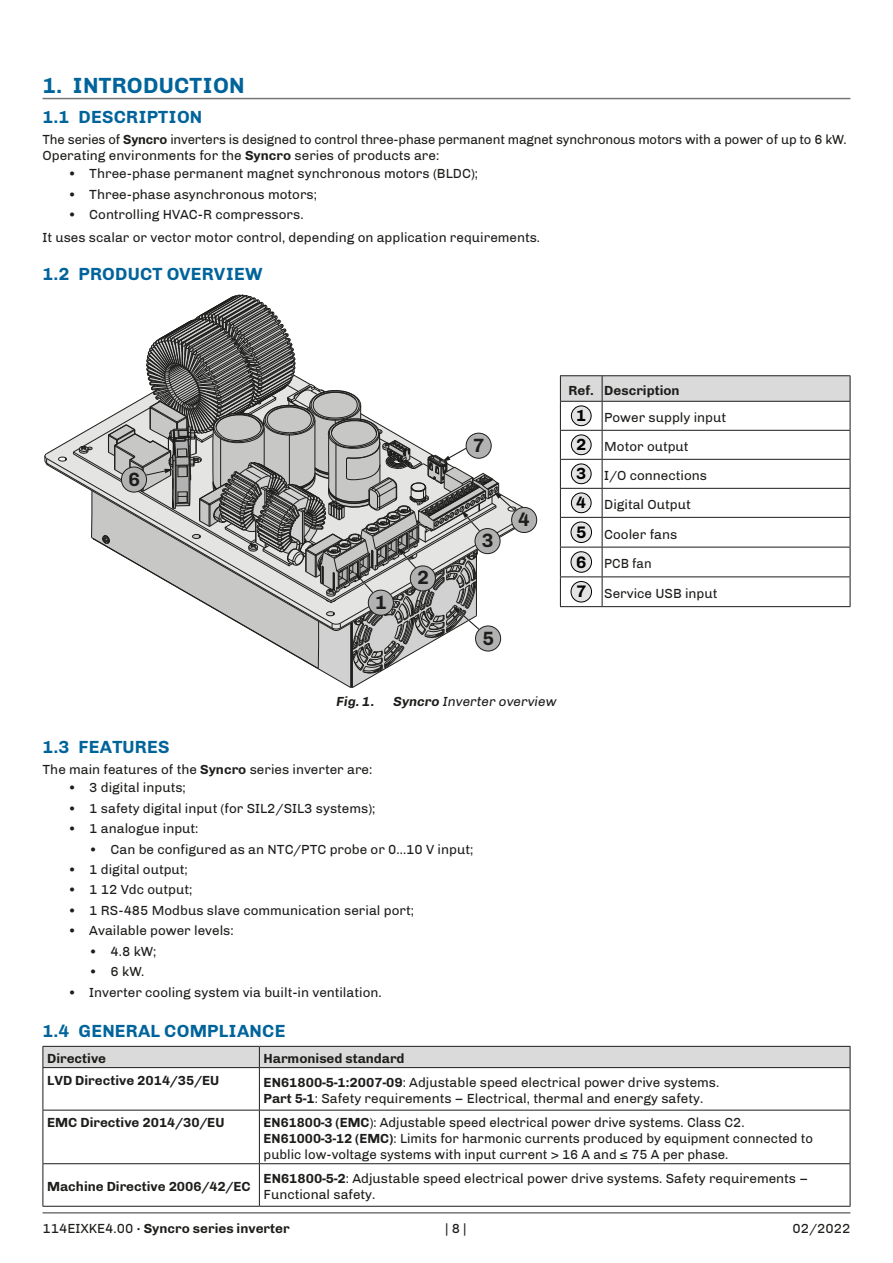
<style>
.page{position:relative;width:893px;height:1263px;background:#fff}
.page>*{position:absolute;margin:0;border:0;box-sizing:border-box;transform-origin:0 0}
.t1{font:700 22.5px "Chivo";letter-spacing:.01em;color:#00649b}
.t2{font:700 19.35px "Chivo";color:#1d1d1b}
.t3{font:700 18px "Chivo";letter-spacing:.01em;color:#00649b}
.t4{font:13.5px/16.2px "Chivo";color:#1d1d1b}
.t5{font:700 13.5px "Chivo";color:#1d1d1b}
.t6{font:italic 13.5px "Chivo";color:#1d1d1b}
.t7{font:13.5px "Chivo";color:#1d1d1b;scale:.95 1}
.t8{font:italic 700 13.5px "Chivo";color:#1d1d1b}
.s1{font-weight:700}
.s2{font-weight:700;font-size:16.65px;color:#000}
.s3{font-weight:700;font-size:17.1px;color:#000}
.s4{font-weight:400}
</style>
<div class="page">
<hr style="left:43px;top:1212px;width:807px;height:1px;background:#75767a">
<hr style="left:43px;top:98px;width:807px;height:1px;background:#75767a">
<svg style="left:512px;top:507px;width:25px;height:25px"></svg>
<div style="left:511px;top:507px;width:26px;height:26px;border:1px solid #1d1d1b;border-radius:50%"></div>
<svg style="left:44px;top:295px;width:486px;height:393px"></svg>
<hr style="left:560px;top:606px;width:42px;height:1px;background:#1d1d1b">
<hr style="left:602px;top:606px;width:248px;height:1px;background:#1d1d1b">
<hr style="left:560px;top:375px;width:42px;height:1px;background:#1d1d1b">
<hr style="left:602px;top:375px;width:248px;height:1px;background:#1d1d1b">
<svg style="left:560px;top:376px;width:291px;height:230px"></svg>
<hr style="left:560px;top:401px;width:42px;height:1px;background:#1d1d1b">
<hr style="left:602px;top:401px;width:248px;height:1px;background:#1d1d1b">
<div style="left:571px;top:406px;width:20px;height:20px;background:#e3e3e3;border-radius:50%"></div>
<div style="left:571px;top:405px;width:20px;height:21px;border:1px solid #000;border-radius:50%"></div>
<div style="left:571px;top:435px;width:20px;height:20px;background:#e3e3e3;border-radius:50%"></div>
<div style="left:571px;top:434px;width:20px;height:21px;border:1px solid #000;border-radius:50%"></div>
<div style="left:571px;top:464px;width:20px;height:20px;background:#e3e3e3;border-radius:50%"></div>
<div style="left:571px;top:464px;width:20px;height:20px;border:1px solid #000;border-radius:50%"></div>
<div style="left:571px;top:493px;width:20px;height:20px;background:#e3e3e3;border-radius:50%"></div>
<div style="left:571px;top:493px;width:20px;height:20px;border:1px solid #000;border-radius:50%"></div>
<div style="left:571px;top:522px;width:20px;height:20px;background:#e3e3e3;border-radius:50%"></div>
<div style="left:571px;top:522px;width:21px;height:21px;border:1px solid #000;border-radius:50%"></div>
<div style="left:571px;top:552px;width:20px;height:20px;background:#e3e3e3;border-radius:50%"></div>
<div style="left:571px;top:551px;width:21px;height:22px;border:1px solid #000;border-radius:50%"></div>
<div style="left:571px;top:581px;width:20px;height:21px;background:#e3e3e3;border-radius:50%"></div>
<div style="left:571px;top:581px;width:21px;height:21px;border:1px solid #000;border-radius:50%"></div>
<div style="left:43px;top:1046px;width:808px;height:21px;background:#dadada"></div>
<hr style="left:43px;top:1067px;width:216px;height:1px;background:#1d1d1b">
<hr style="left:43px;top:1068px;width:1px;height:42px;background:#1d1d1b">
<hr style="left:259px;top:1067px;width:591px;height:1px;background:#1d1d1b">
<hr style="left:259px;top:1068px;width:1px;height:42px;background:#1d1d1b">
<hr style="left:850px;top:1068px;width:1px;height:42px;background:#1d1d1b">
<hr style="left:43px;top:1110px;width:216px;height:1px;background:#1d1d1b">
<hr style="left:43px;top:1110px;width:1px;height:53px;background:#1d1d1b">
<hr style="left:259px;top:1110px;width:591px;height:1px;background:#1d1d1b">
<hr style="left:259px;top:1110px;width:1px;height:53px;background:#1d1d1b">
<hr style="left:850px;top:1110px;width:1px;height:53px;background:#1d1d1b">
<hr style="left:43px;top:1163px;width:216px;height:1px;background:#1d1d1b">
<hr style="left:43px;top:1164px;width:1px;height:42px;background:#1d1d1b">
<hr style="left:259px;top:1163px;width:591px;height:1px;background:#1d1d1b">
<hr style="left:259px;top:1164px;width:1px;height:42px;background:#1d1d1b">
<hr style="left:850px;top:1164px;width:1px;height:42px;background:#1d1d1b">
<hr style="left:43px;top:1206px;width:216px;height:1px;background:#1d1d1b">
<hr style="left:259px;top:1206px;width:591px;height:1px;background:#1d1d1b">
<h1 class="t1" style="left:43px;top:72px;width:204px">1. INTRODUCTION</h1>
<h3 class="t3" style="left:43px;top:106px;width:161px">1.1 DESCRIPTION</h3>
<p class="t4" style="left:43px;top:131px;width:806px">The series of <span class="s1">Syncro</span> inverters is designed to control three-phase permanent magnet synchronous motors with a power of up to 6 kW.<br>Operating environments for the <span class="s1">Syncro</span> series of products are:</p>
<p class="t4" style="left:68px;top:166px;width:412px">• Three-phase permanent magnet synchronous motors (BLDC);</p>
<p class="t4" style="left:68px;top:186px;width:251px">• Three-phase asynchronous motors;</p>
<p class="t4" style="left:43px;top:203px;width:499px;line-height:22.5px;text-indent:26px">• Controlling HVAC-R compressors.<br>It uses scalar or vector motor control, depending on application requirements.</p>
<h3 class="t3" style="left:43px;top:264px;width:221px">1.2 PRODUCT OVERVIEW</h3>
<h2 class="t2" style="left:128px;top:464px;width:13px">6</h2>
<h2 class="t2" style="left:375px;top:587px;width:13px">1</h2>
<h2 class="t2" style="left:417px;top:563px;width:13px">2</h2>
<h2 class="t2" style="left:473px;top:430px;width:13px">7</h2>
<h2 class="t2" style="left:482px;top:526px;width:13px">3</h2>
<h2 class="t2" style="left:518px;top:505px;width:13px">4</h2>
<h2 class="t2" style="left:482px;top:623px;width:13px">5</h2>
<p class="t4" style="left:576px;top:377px;width:151px;line-height:27.3px;text-indent:-8px"><span class="s1">Ref. Description<br></span><span class="s2">1</span> Power supply input</p>
<p class="t4" style="left:576px;top:432px;width:132px;line-height:29.1px"><span class="s2">2</span> Motor output<br><span class="s2">3</span> I/O connections<br><span class="s2">4</span> Digital Output<br><span class="s3">5</span> Cooler fans</p>
<p class="t7" style="left:576px;top:556px;width:81px"><span class="s3">6</span> PCB fan</p>
<p class="t4" style="left:576px;top:585px;width:143px"><span class="s3">7</span> Service USB input</p>
<p class="t8" style="left:336px;top:694px;width:39px">Fig. 1.</p>
<p class="t6" style="left:393px;top:694px;width:165px"><span class="s1">Syncro</span> Inverter overview</p>
<h3 class="t3" style="left:43px;top:737px;width:128px">1.3 FEATURES</h3>
<p class="t4" style="left:43px;top:761px;width:331px">The main features of the <span class="s1">Syncro</span> series inverter are:</p>
<p class="t4" style="left:68px;top:779px;width:119px">• 3 digital inputs;</p>
<p class="t4" style="left:68px;top:800px;width:309px">• 1 safety digital input (for SIL2/SIL3 systems);</p>
<p class="t4" style="left:68px;top:820px;width:132px">• 1 analogue input:</p>
<p class="t4" style="left:89px;top:841px;width:385px">• Can be configured as an NTC/PTC probe or 0...10 V input;</p>
<p class="t4" style="left:68px;top:861px;width:121px">• 1 digital output;</p>
<p class="t4" style="left:68px;top:882px;width:126px">• 1 12 Vdc output;</p>
<p class="t4" style="left:68px;top:902px;width:347px">• 1 RS-485 Modbus slave communication serial port;</p>
<p class="t4" style="left:68px;top:923px;width:167px">• Available power levels:</p>
<p class="t4" style="left:89px;top:943px;width:69px">• 4.8 kW;</p>
<p class="t4" style="left:89px;top:963px;width:57px">• 6 kW.</p>
<p class="t4" style="left:68px;top:984px;width:315px">• Inverter cooling system via built-in ventilation.</p>
<h3 class="t3" style="left:43px;top:1021px;width:244px">1.4 GENERAL COMPLIANCE</h3>
<p class="t5" style="left:47px;top:1051px;width:61px">Directive</p>
<p class="t5" style="left:264px;top:1051px;width:143px">Harmonised standard</p>
<p class="t5" style="left:47px;top:1072px;width:174px">LVD Directive 2014/35/EU</p>
<p class="t4" style="left:264px;top:1074px;width:457px"><span class="s1">EN61800-5-1:2007-09</span>: Adjustable speed electrical power drive systems.<br><span class="s1">Part 5-1</span>: Safety requirements – Electrical, thermal and energy safety.</p>
<p class="t5" style="left:47px;top:1114px;width:179px">EMC Directive 2014/30/EU</p>
<p class="t4" style="left:264px;top:1114px;width:551px"><span class="s1">EN61800-3 (EMC</span>): Adjustable speed electrical power drive systems. Class C2.<br><span class="s1">EN61000-3-12 (EMC)</span>: Limits for harmonic currents produced by equipment connected to public low-voltage systems with input current &gt; 16 A and ≤ 75 A per phase.</p>
<p class="t5" style="left:47px;top:1179px;width:205px">Machine Directive 2006/42/EC</p>
<p class="t4" style="left:264px;top:1170px;width:546px"><span class="s1">EN61800-5-2</span>: Adjustable speed electrical power drive systems. Safety requirements –<br>Functional safety.</p>
<p class="t5" style="left:43px;top:1220px;width:249px"><span class="s4">114EIXKE4.00</span> · Syncro series inverter</p>
<p class="t4" style="left:445px;top:1220px;width:23px">|8|</p>
<p class="t4" style="left:792px;top:1220px;width:59px">02/2022</p>
</div>
